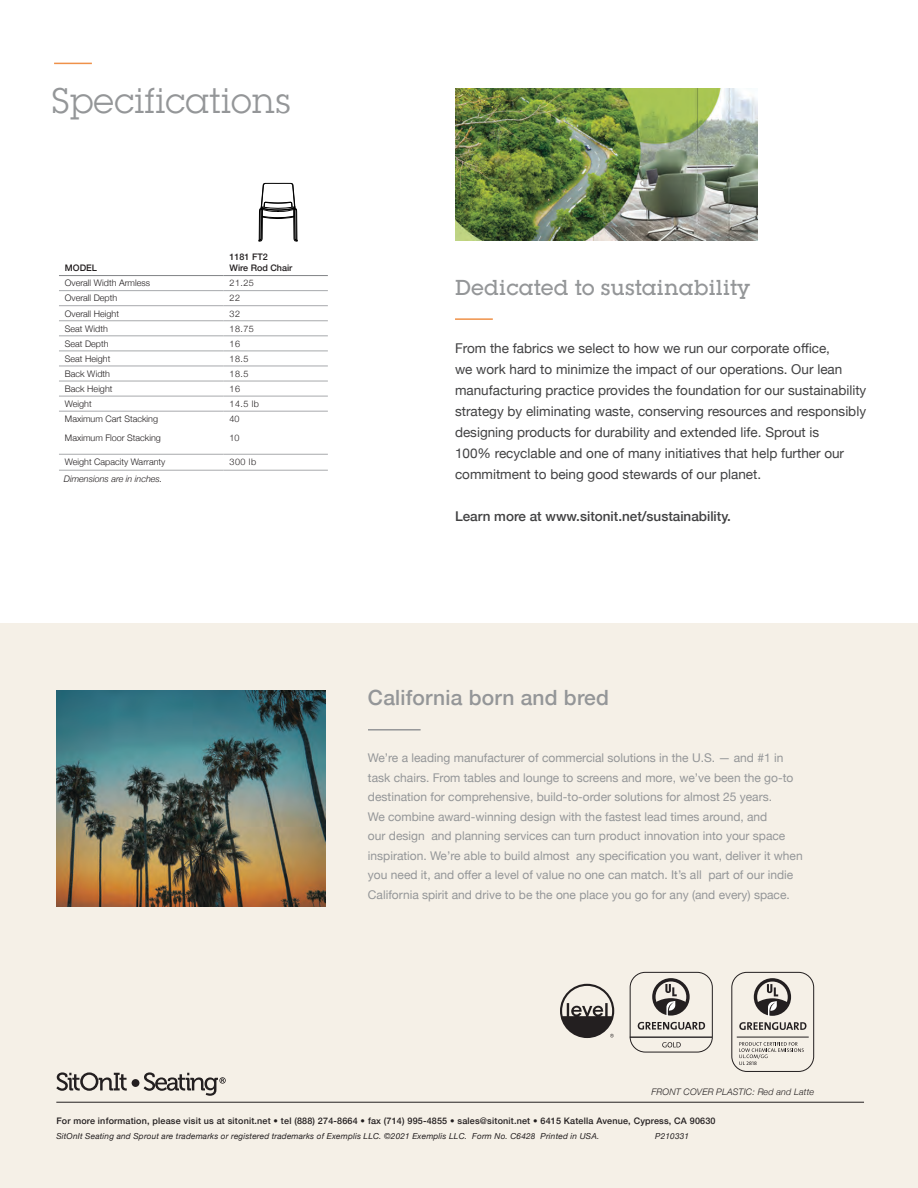
<style>
.page{position:relative;width:918px;height:1188px;background:#fff}
.page>*{position:absolute;margin:0;border:0;box-sizing:border-box;transform-origin:0 0}
.Big_title{font:34.5px "Lubalin Graph Std";letter-spacing:.025em;color:#949698}
.Small_Title{font:500 21px "Lubalin Graph Std";letter-spacing:.01em;color:#949698}
.Small_Title-2{font:500 21px "Helvetica Neue";letter-spacing:.01em;color:#949698}
.Body_Copy_1{font:13.5px/21px "Helvetica Neue";color:#414142}
.Body_Copy_1-2{font:500 13.5px "Helvetica Neue";color:#414142}
.Body_Copy_1-3{font:12px/19.5px "Helvetica Neue";color:#949698}
.t1{font:300 9px "Helvetica Neue";color:#231f20}
.t2{font:500 9px "Helvetica Neue";letter-spacing:.02em;color:#231f20}
.t3{font:italic 300 9px "Helvetica Neue";letter-spacing:.015em;color:#231f20}
.t4{font:500 9px/10.5px "Helvetica Neue";color:#231f20}
.t5{font:italic 8.25px "Helvetica Neue";letter-spacing:.02em;color:#231f20}
</style>
<div class="page">
<hr style="left:54px;top:63px;width:38px;height:1px;background:#ef9149">
<hr style="left:59px;top:290px;width:165px;height:1px;background:#a7a9ac">
<hr style="left:224px;top:290px;width:104px;height:1px;background:#a7a9ac">
<hr style="left:59px;top:305px;width:165px;height:1px;background:#a7a9ac">
<hr style="left:224px;top:305px;width:104px;height:1px;background:#a7a9ac">
<hr style="left:59px;top:321px;width:165px;height:1px;background:#a7a9ac">
<hr style="left:224px;top:321px;width:104px;height:1px;background:#a7a9ac">
<hr style="left:59px;top:336px;width:165px;height:1px;background:#a7a9ac">
<hr style="left:224px;top:336px;width:104px;height:1px;background:#a7a9ac">
<hr style="left:59px;top:351px;width:165px;height:1px;background:#a7a9ac">
<hr style="left:224px;top:351px;width:104px;height:1px;background:#a7a9ac">
<hr style="left:59px;top:366px;width:165px;height:1px;background:#a7a9ac">
<hr style="left:224px;top:366px;width:104px;height:1px;background:#a7a9ac">
<hr style="left:59px;top:381px;width:165px;height:1px;background:#a7a9ac">
<hr style="left:224px;top:381px;width:104px;height:1px;background:#a7a9ac">
<hr style="left:59px;top:396px;width:165px;height:1px;background:#a7a9ac">
<hr style="left:224px;top:396px;width:104px;height:1px;background:#a7a9ac">
<hr style="left:59px;top:411px;width:165px;height:1px;background:#a7a9ac">
<hr style="left:224px;top:411px;width:104px;height:1px;background:#a7a9ac">
<hr style="left:59px;top:454px;width:165px;height:1px;background:#a7a9ac">
<hr style="left:224px;top:454px;width:104px;height:1px;background:#a7a9ac">
<hr style="left:59px;top:470px;width:165px;height:1px;background:#a7a9ac">
<hr style="left:224px;top:470px;width:104px;height:1px;background:#a7a9ac">
<hr style="left:59px;top:275px;width:165px;height:1px;background:#808285">
<hr style="left:224px;top:275px;width:104px;height:1px;background:#808285">
<svg style="left:259px;top:182px;width:39px;height:60px"></svg>
<hr style="left:455px;top:318px;width:38px;height:2px;background:#ef9149">
<img style="left:455px;top:88px;width:302px;height:152px">
<div style="left:0;top:623px;width:918px;height:565px;background:#f5f0e7"></div>
<img style="left:56px;top:690px;width:270px;height:216px">
<hr style="left:368px;top:729px;width:53px;height:2px;background:#949698">
<hr style="left:56px;top:1102px;width:808px;height:1px;background:#231f20">
<svg style="left:56px;top:1072px;width:170px;height:24px"></svg>
<div style="left:731px;top:972px;width:83px;height:100px;border:1px solid #231f20;border-radius:15px"></div>
<svg style="left:754px;top:978px;width:37px;height:38px"></svg>
<svg style="left:739px;top:1042px;width:65px;height:23px"></svg>
<hr style="left:737px;top:1037px;width:72px;height:1px;background:#231f20">
<svg style="left:739px;top:1022px;width:67px;height:8px"></svg>
<div style="left:630px;top:972px;width:83px;height:81px;border:1px solid #231f20;border-radius:15px"></div>
<hr style="left:630px;top:1037px;width:82px;height:1px;background:#231f20">
<svg style="left:662px;top:1042px;width:19px;height:5px"></svg>
<svg style="left:652px;top:978px;width:38px;height:38px"></svg>
<svg style="left:638px;top:1022px;width:67px;height:8px"></svg>
<svg style="left:560px;top:984px;width:54px;height:54px"></svg>
<p class="Big_title" style="left:52px;top:79px;width:240px">Specifications</p>
<p class="t2" style="left:65px;top:260px;width:34px">MODEL</p>
<p class="t4" style="left:230px;top:251px;width:64px">1181 FT2<br>Wire Rod Chair</p>
<p class="t1" style="left:65px;top:276px;width:87px">Overall Width Armless</p>
<p class="t1" style="left:230px;top:276px;width:26px">21.25</p>
<p class="t1" style="left:65px;top:291px;width:54px">Overall Depth</p>
<p class="t1" style="left:230px;top:291px;width:12px">22</p>
<p class="t1" style="left:65px;top:306px;width:56px">Overall Height</p>
<p class="t1" style="left:230px;top:306px;width:12px">32</p>
<p class="t1" style="left:65px;top:321px;width:44px">Seat Width</p>
<p class="t1" style="left:230px;top:321px;width:26px">18.75</p>
<p class="t1" style="left:65px;top:336px;width:45px">Seat Depth</p>
<p class="t1" style="left:230px;top:336px;width:12px">16</p>
<p class="t1" style="left:65px;top:351px;width:47px">Seat Height</p>
<p class="t1" style="left:230px;top:351px;width:20px">18.5</p>
<p class="t1" style="left:65px;top:366px;width:47px">Back Width</p>
<p class="t1" style="left:230px;top:366px;width:20px">18.5</p>
<p class="t1" style="left:65px;top:381px;width:49px">Back Height</p>
<p class="t1" style="left:230px;top:381px;width:12px">16</p>
<p class="t1" style="left:65px;top:396px;width:28px">Weight</p>
<p class="t1" style="left:230px;top:396px;width:31px">14.5 lb</p>
<p class="t1" style="left:65px;top:412px;width:95px">Maximum Cart Stacking</p>
<p class="t1" style="left:230px;top:412px;width:12px">40</p>
<p class="t1" style="left:65px;top:430px;width:97px">Maximum Floor Stacking</p>
<p class="t1" style="left:230px;top:430px;width:12px">10</p>
<p class="t1" style="left:65px;top:455px;width:102px">Weight Capacity Warranty</p>
<p class="t1" style="left:230px;top:455px;width:28px">300 lb</p>
<p class="t3" style="left:64px;top:472px;width:100px">Dimensions are in inches.</p>
<p class="Small_Title" style="left:455px;top:274px;width:296px">Dedicated to sustainability</p>
<p class="Body_Copy_1" style="left:455px;top:339px;width:413px">From the fabrics we select to how we run our corporate office,<br>we work hard to minimize the impact of our operations. Our lean manufacturing practice provides the foundation for our sustainability strategy by eliminating waste, conserving resources and responsibly designing products for durability and extended life. Sprout is<br>100% recyclable and one of many initiatives that help further our commitment to being good stewards of our planet.</p>
<p class="Body_Copy_1-2" style="left:455px;top:505px;width:277px">Learn more at www.sitonit.net/sustainability.</p>
<p class="Small_Title-2" style="left:368px;top:681px;width:242px">California born and bred</p>
<p class="Body_Copy_1-3" style="left:368px;top:749px;width:436px">We’re a leading manufacturer of commercial solutions in the U.S. — and #1 in task chairs. From tables and lounge to screens and more, we’ve been the go-to destination for comprehensive, build-to-order solutions for almost 25 years.<br>We combine award-winning design with the fastest lead times around, and<br>our design and planning services can turn product innovation into your space inspiration. We’re able to build almost any specification you want, deliver it when you need it, and offer a level of value no one can match. It’s all part of our indie California spirit and drive to be the one place you go for any (and every) space.</p>
<p class="t3" style="left:652px;top:1084px;width:164px">FRONT COVER PLASTIC: Red and Latte</p>
<p class="t2" style="left:56px;top:1114px;width:661px">For more information, please visit us at sitonit.net • tel (888) 274-8664 • fax (714) 995-4855 • sales@sitonit.net • 6415 Katella Avenue, Cypress, CA 90630</p>
<p class="t5" style="left:56px;top:1131px;width:545px">SitOnIt Seating and Sprout are trademarks or registered trademarks of Exemplis LLC. ©2021 Exemplis LLC. Form No. C6428 Printed in USA.</p>
<p class="t5" style="left:655px;top:1131px;width:35px">P210331</p>
</div>
